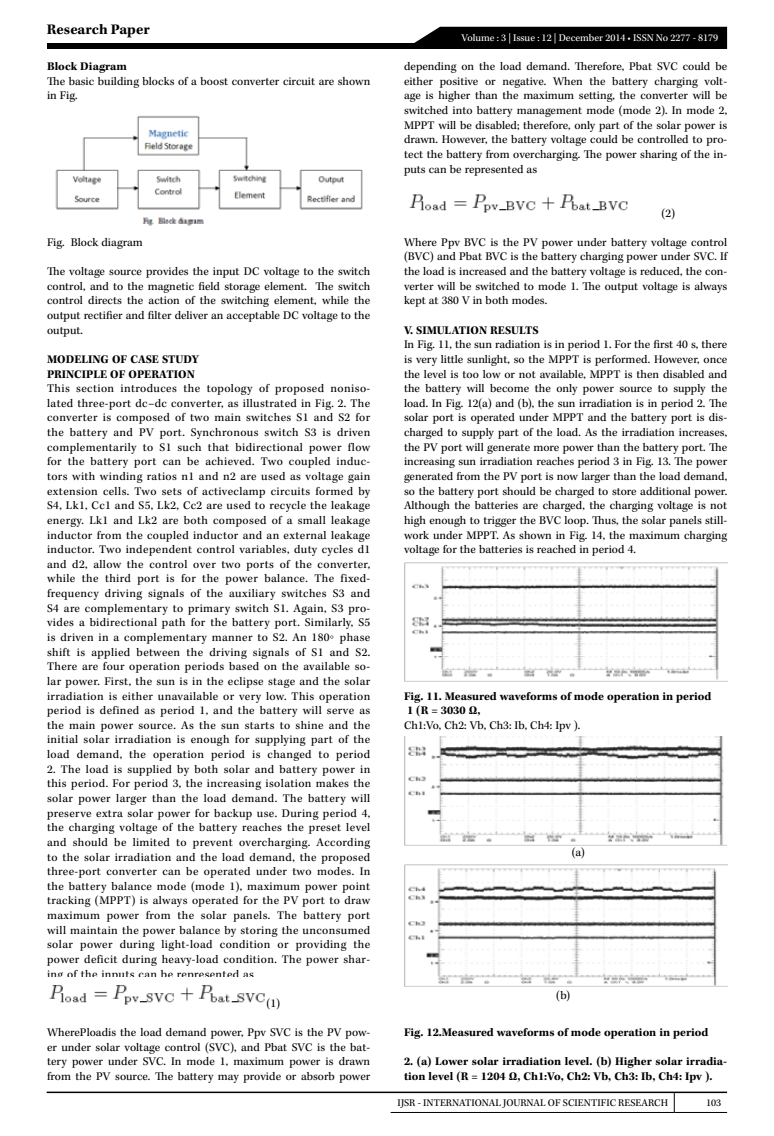
<style>
.page{position:relative;width:774px;height:1136px;background:#fff}
.page>*{position:absolute;margin:0;border:0;box-sizing:border-box;transform-origin:0 0}
.t1{font:700 15px "Kepler Std";color:#000}
.t2{font:12px/14.7px "Kepler Std";color:#000;text-align:justify}
.t3{font:700 12px/14.7px "Kepler Std";color:#000}
.t4{font:10.5px "Kepler Std";color:#000}
.t5{font:10.5px "Kepler Std";color:#fff}
.s1{font-family:"Times New Roman"}
</style>
<div class="page">
<hr style="left:47px;top:1091px;width:680px;height:1px;background:#000">
<svg style="left:674px;top:1092px;width:1px;height:19px"></svg>
<hr style="left:391px;top:1111px;width:283px;height:1px;background:#000">
<hr style="left:674px;top:1111px;width:53px;height:1px;background:#000">
<div style="left:47px;top:43px;width:680px;height:6px;background:#000"></div>
<div style="left:414px;top:27px;width:313px;height:16px;background:#000"></div>
<img style="left:49px;top:985px;width:216px;height:20px">
<img style="left:55px;top:115px;width:308px;height:111px">
<img style="left:409px;top:194px;width:219px;height:19px">
<img style="left:405px;top:562px;width:322px;height:119px">
<img style="left:405px;top:736px;width:319px;height:109px">
<img style="left:405px;top:864px;width:322px;height:122px">
<p class="t1" style="left:47px;top:21px;width:104px">Research Paper</p>
<p class="t3" style="left:47px;top:59px;width:81px">Block Diagram</p>
<p class="t2" style="left:47px;top:74px;width:325px">The basic building blocks of a boost converter circuit are shown in Fig.</p>
<p class="t2" style="left:47px;top:235px;width:97px">Fig. Block diagram</p>
<p class="t2" style="left:47px;top:264px;width:325px">The voltage source provides the input DC voltage to the switch control, and to the magnetic field storage element. The switch control directs the action of the switching element, while the output rectifier and filter deliver an acceptable DC voltage to the output.</p>
<p class="t3" style="left:47px;top:352px;width:153px">MODELING OF CASE STUDY<br>PRINCIPLE OF OPERATION</p>
<p class="t2" style="left:47px;top:381px;width:325px">This section introduces the topology of proposed noniso&shy;lated three-port dc–dc converter, as illustrated in Fig. 2. The converter is composed of two main switches S1 and S2 for the battery and PV port. Synchronous switch S3 is driven complementarily to S1 such that bidirectional power flow for the battery port can be achieved. Two coupled induc&shy;tors with winding ratios n1 and n2 are used as voltage gain extension cells. Two sets of activeclamp circuits formed by S4, Lk1, Cc1 and S5, Lk2, Cc2 are used to recycle the leakage energy. Lk1 and Lk2 are both composed of a small leakage inductor from the coupled inductor and an external leakage inductor. Two independent control variables, duty cycles d1 and d2, allow the control over two ports of the converter, while the third port is for the power balance. The fixed&shy;frequency driving signals of the auxiliary switches S3 and S4 are complementary to primary switch S1. Again, S3 pro&shy;vides a bidirectional path for the battery port. Similarly, S5 is driven in a complementary manner to S2. An 180<span class="s1">◦</span> phase shift is applied between the driving signals of S1 and S2.<br>There are four operation periods based on the available so&shy;lar power. First, the sun is in the eclipse stage and the solar irradiation is either unavailable or very low. This operation period is defined as period 1, and the battery will serve as the main power source. As the sun starts to shine and the initial solar irradiation is enough for supplying part of the load demand, the operation period is changed to period</p>
<p class="t2" style="left:47px;top:762px;width:325px">2. The load is supplied by both solar and battery power in this period. For period 3, the increasing isolation makes the solar power larger than the load demand. The battery will preserve extra solar power for backup use. During period 4, the charging voltage of the battery reaches the preset level and should be limited to prevent overcharging. According to the solar irradiation and the load demand, the proposed three-port converter can be operated under two modes. In the battery balance mode (mode 1), maximum power point tracking (MPPT) is always operated for the PV port to draw maximum power from the solar panels. The battery port will maintain the power balance by storing the unconsumed solar power during light-load condition or providing the power deficit during heavy-load condition. The power shar&shy;ing of the inputs can be represented as</p>
<p class="t2" style="left:266px;top:995px;width:15px">(1)</p>
<p class="t2" style="left:47px;top:1025px;width:325px">WherePloadis the load demand power, Ppv SVC is the PV pow&shy;er under solar voltage control (SVC), and Pbat SVC is the bat&shy;tery power under SVC. In mode 1, maximum power is drawn from the PV source. The battery may provide or absorb power</p>
<p class="t5" style="left:461px;top:32px;width:258px">Volume : 3 | Issue : 12 | December 2014 • ISSN No 2277 - 8179</p>
<p class="t2" style="left:404px;top:59px;width:325px">depending on the load demand. Therefore, Pbat SVC could be either positive or negative. When the battery charging volt&shy;age is higher than the maximum setting, the converter will be switched into battery management mode (mode 2). In mode 2, MPPT will be disabled; therefore, only part of the solar power is drawn. However, the battery voltage could be controlled to pro&shy;tect the battery from overcharging. The power sharing of the in&shy;puts can be represented as</p>
<p class="t2" style="left:661px;top:206px;width:15px">(2)</p>
<p class="t2" style="left:404px;top:235px;width:325px">Where Ppv BVC is the PV power under battery voltage control (BVC) and Pbat BVC is the battery charging power under SVC. If the load is increased and the battery voltage is reduced, the con&shy;verter will be switched to mode 1. The output voltage is always kept at 380 V in both modes.</p>
<p class="t3" style="left:404px;top:323px;width:136px">V. SIMULATION RESULTS</p>
<p class="t2" style="left:404px;top:337px;width:325px">In Fig. 11, the sun radiation is in period 1. For the first 40 s, there is very little sunlight, so the MPPT is performed. However, once the level is too low or not available, MPPT is then disabled and the battery will become the only power source to supply the load. In Fig. 12(a) and (b), the sun irradiation is in period 2. The solar port is operated under MPPT and the battery port is dis&shy;charged to supply part of the load. As the irradiation increases, the PV port will generate more power than the battery port. The increasing sun irradiation reaches period 3 in Fig. 13. The power generated from the PV port is now larger than the load demand, so the battery port should be charged to store additional power.<br>Although the batteries are charged, the charging voltage is not high enough to trigger the BVC loop. Thus, the solar panels still&shy;work under MPPT. As shown in Fig. 14, the maximum charging voltage for the batteries is reached in period 4.</p>
<p class="t3" style="left:404px;top:688px;width:309px">Fig. 11. Measured waveforms of mode operation in period<br>1 (R = 3030 Ω,</p>
<p class="t2" style="left:404px;top:718px;width:178px">Ch1:Vo, Ch2: Vb, Ch3: Ib, Ch4: Ipv ).</p>
<p class="t2" style="left:572px;top:844px;width:15px">(a)</p>
<p class="t2" style="left:556px;top:988px;width:15px">(b)</p>
<p class="t3" style="left:404px;top:1025px;width:306px">Fig. 12.Measured waveforms of mode operation in period</p>
<p class="t3" style="left:404px;top:1054px;width:325px">2. (a) Lower solar irradiation level. (b) Higher solar irradia&shy;tion level (R = 1204 Ω, Ch1:Vo, Ch2: Vb, Ch3: Ib, Ch4: Ipv ).</p>
<p class="t4" style="left:398px;top:1097px;width:272px">IJSR - INTERNATIONAL JOURNAL OF SCIENTIFIC RESEARCH</p>
<p class="t4" style="left:706px;top:1097px;width:17px">103</p>
</div>
